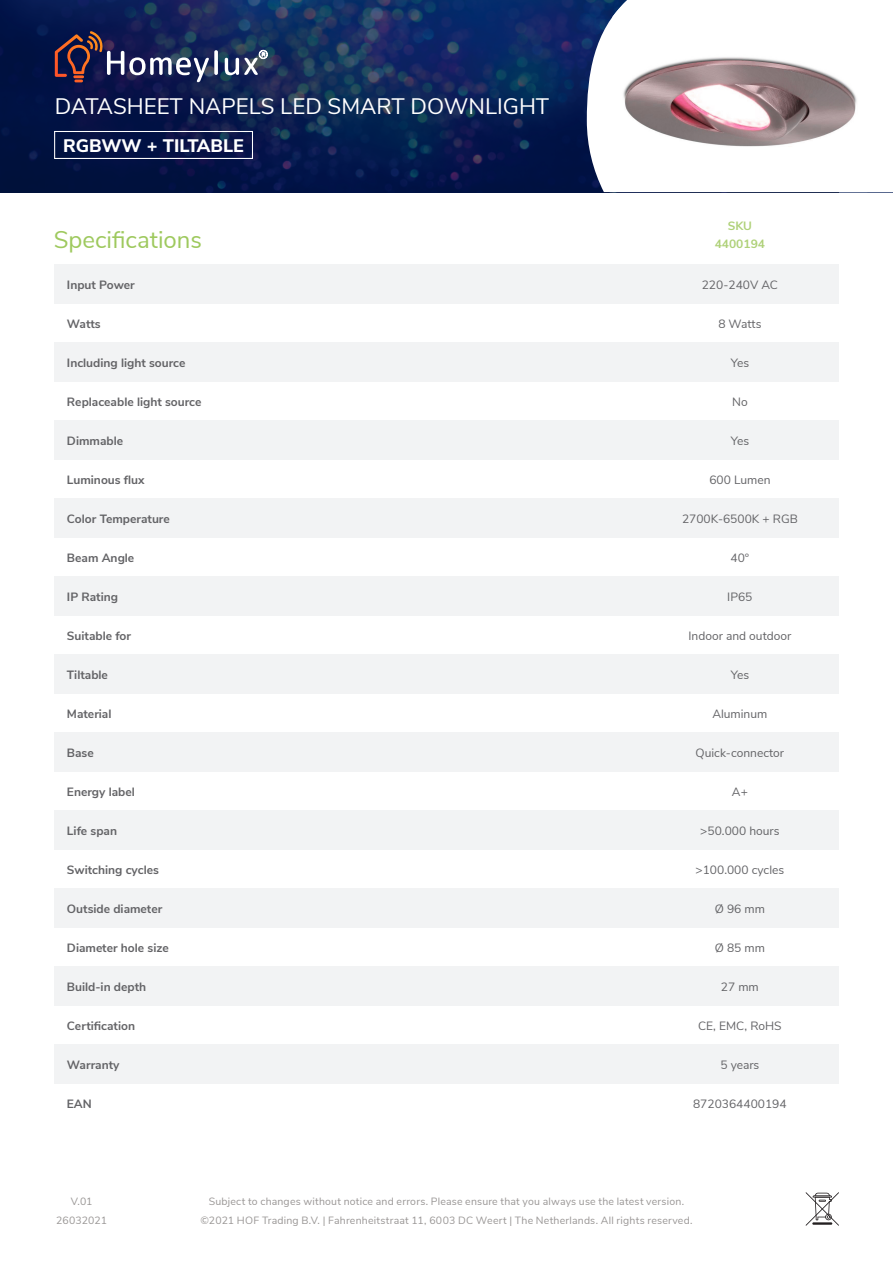
<style>
.page{position:relative;width:893px;height:1263px;background:#fff}
.page>*{position:absolute;margin:0;border:0;box-sizing:border-box;transform-origin:0 0}
.t1{font:24px "Nunito Sans";color:#9ec95e}
.t2{font:22.35px "Nunito Sans";color:#fff}
.t3{font:800 18.15px "Nunito Sans";color:#fff}
.t4{font:700 12px "Nunito Sans";color:#636366}
.t5{font:12px "Nunito Sans";color:#636366}
.t6{font:700 12px "Nunito Sans";color:#afd179}
.t7{font:10.5px/19.5px "Nunito Sans";letter-spacing:.02em;color:#999695;text-align:center}
</style>
<div class="page">
<svg style="left:806px;top:1192px;width:33px;height:33px"></svg>
<hr style="left:812px;top:1222px;width:20px;height:3px;background:#231f20">
<div style="left:54px;top:264px;width:785px;height:39px;background:#f2f3f4"></div>
<div style="left:54px;top:576px;width:785px;height:40px;background:#f2f3f4"></div>
<div style="left:54px;top:420px;width:785px;height:39px;background:#f2f3f4"></div>
<div style="left:54px;top:732px;width:785px;height:40px;background:#f2f3f4"></div>
<div style="left:54px;top:342px;width:785px;height:39px;background:#f2f3f4"></div>
<div style="left:54px;top:654px;width:785px;height:40px;background:#f2f3f4"></div>
<div style="left:54px;top:498px;width:785px;height:40px;background:#f2f3f4"></div>
<div style="left:54px;top:810px;width:785px;height:40px;background:#f2f3f4"></div>
<div style="left:54px;top:888px;width:785px;height:40px;background:#f2f3f4"></div>
<div style="left:54px;top:967px;width:785px;height:39px;background:#f2f3f4"></div>
<div style="left:54px;top:1045px;width:785px;height:39px;background:#f2f3f4"></div>
<svg style="left:0;top:0;width:587px;height:192px;background:#0a1f52"></svg>
<svg style="left:587px;top:0;width:25px;height:192px"></svg>
<img style="left:612px;top:0;width:245px;height:147px">
<div style="left:54px;top:131px;width:199px;height:28px;border:1px solid #fff"></div>
<svg style="left:55px;top:31px;width:163px;height:51px;background:#3b3a5f"></svg>
<svg style="left:225px;top:49px;width:43px;height:26px"></svg>
<p class="t2" style="left:55px;top:90px;width:496px">DATASHEET NAPELS LED SMART DOWNLIGHT</p>
<p class="t3" style="left:63px;top:132px;width:182px">RGBWW + TILTABLE</p>
<p class="t1" style="left:54px;top:222px;width:150px">Specifications</p>
<p class="t4" style="left:67px;top:276px;width:69px">Input Power</p>
<p class="t4" style="left:67px;top:315px;width:35px">Watts</p>
<p class="t4" style="left:67px;top:354px;width:120px">Including light source</p>
<p class="t4" style="left:67px;top:393px;width:136px">Replaceable light source</p>
<p class="t4" style="left:67px;top:432px;width:58px">Dimmable</p>
<p class="t4" style="left:67px;top:471px;width:79px">Luminous flux</p>
<p class="t4" style="left:67px;top:510px;width:104px">Color Temperature</p>
<p class="t4" style="left:67px;top:549px;width:69px">Beam Angle</p>
<p class="t4" style="left:67px;top:588px;width:53px">IP Rating</p>
<p class="t4" style="left:67px;top:627px;width:66px">Suitable for</p>
<p class="t4" style="left:67px;top:666px;width:42px">Tiltable</p>
<p class="t4" style="left:67px;top:705px;width:46px">Material</p>
<p class="t4" style="left:67px;top:744px;width:28px">Base</p>
<p class="t4" style="left:67px;top:783px;width:69px">Energy label</p>
<p class="t4" style="left:67px;top:822px;width:52px">Life span</p>
<p class="t4" style="left:67px;top:861px;width:93px">Switching cycles</p>
<p class="t4" style="left:67px;top:900px;width:97px">Outside diameter</p>
<p class="t4" style="left:67px;top:939px;width:103px">Diameter hole size</p>
<p class="t4" style="left:67px;top:978px;width:81px">Build-in depth</p>
<p class="t4" style="left:67px;top:1017px;width:70px">Certification</p>
<p class="t4" style="left:67px;top:1056px;width:54px">Warranty</p>
<p class="t4" style="left:67px;top:1095px;width:26px">EAN</p>
<p class="t6" style="left:728px;top:217px;width:26px">SKU</p>
<p class="t6" style="left:715px;top:235px;width:52px">4400194</p>
<p class="t5" style="left:702px;top:276px;width:78px">220-240V AC</p>
<p class="t5" style="left:718px;top:315px;width:45px">8 Watts</p>
<p class="t5" style="left:731px;top:354px;width:20px">Yes</p>
<p class="t5" style="left:732px;top:393px;width:17px">No</p>
<p class="t5" style="left:731px;top:432px;width:20px">Yes</p>
<p class="t5" style="left:709px;top:471px;width:63px">600 Lumen</p>
<p class="t5" style="left:682px;top:510px;width:117px">2700K-6500K + RGB</p>
<p class="t5" style="left:730px;top:549px;width:20px">40°</p>
<p class="t5" style="left:727px;top:588px;width:27px">IP65</p>
<p class="t5" style="left:688px;top:627px;width:104px">Indoor and outdoor</p>
<p class="t5" style="left:731px;top:666px;width:20px">Yes</p>
<p class="t5" style="left:712px;top:705px;width:57px">Aluminum</p>
<p class="t5" style="left:696px;top:744px;width:90px">Quick-connector</p>
<p class="t5" style="left:732px;top:783px;width:17px">A+</p>
<p class="t5" style="left:700px;top:822px;width:81px">&gt;50.000 hours</p>
<p class="t5" style="left:695px;top:861px;width:90px">&gt;100.000 cycles</p>
<p class="t5" style="left:715px;top:900px;width:52px">Ø 96 mm</p>
<p class="t5" style="left:715px;top:939px;width:52px">Ø 85 mm</p>
<p class="t5" style="left:721px;top:978px;width:39px">27 mm</p>
<p class="t5" style="left:698px;top:1017px;width:85px">CE, EMC, RoHS</p>
<p class="t5" style="left:720px;top:1056px;width:41px">5 years</p>
<p class="t5" style="left:693px;top:1095px;width:95px">8720364400194</p>
<p class="t7" style="left:56px;top:1190px;width:53px">V.01<br>26032021</p>
<p class="t7" style="left:200px;top:1190px;width:493px">Subject to changes without notice and errors. Please ensure that you always use the latest version. ©2021 HOF Trading B.V. | Fahrenheitstraat 11, 6003 DC Weert | The Netherlands. All rights reserved.</p>
</div>
